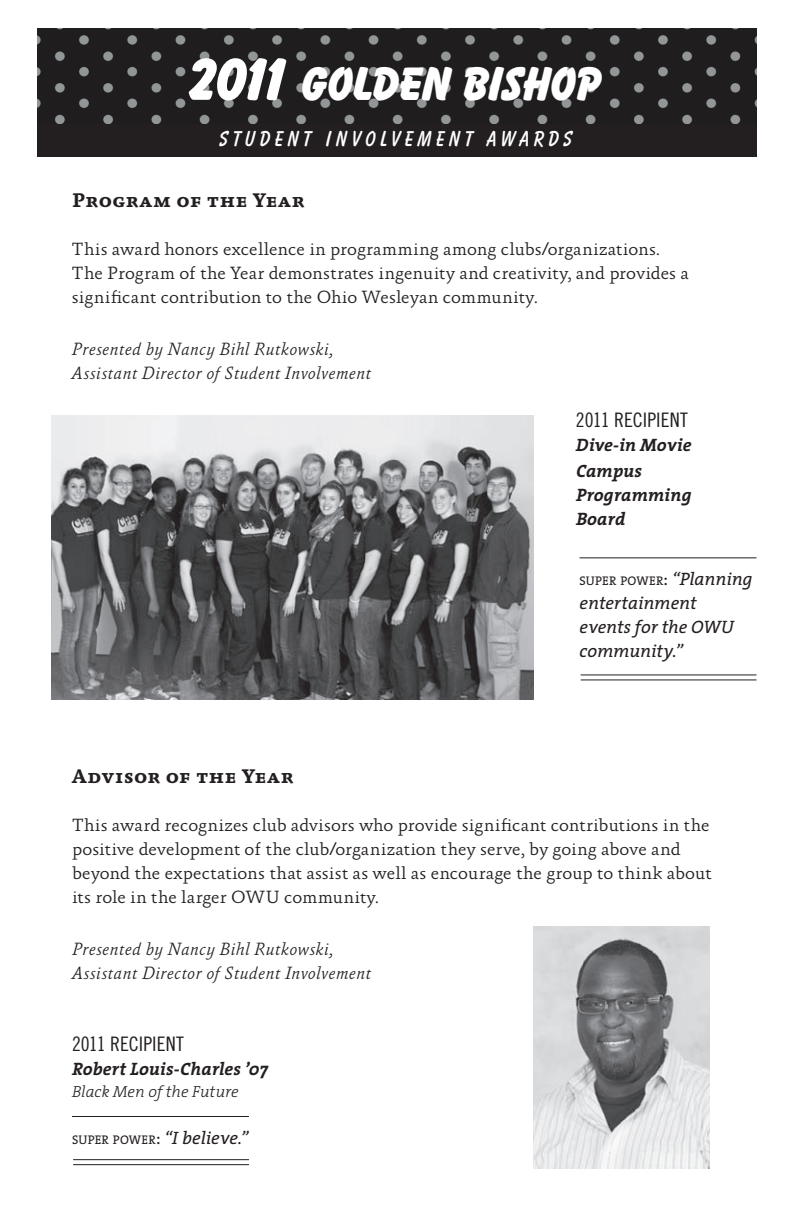
<style>
.page{position:relative;width:792px;height:1224px;background:#fff}
.page>*{position:absolute;margin:0;border:0;box-sizing:border-box;transform-origin:0 0}
.t1{font:800 48px "Balloon BT";letter-spacing:-.025em;color:#fff}
.t2{font:700 22px "Balloon BT";letter-spacing:.2em;color:#fff}
.t3{font:700 20px "Absara OT";letter-spacing:-.005em;color:#231f20}
.t4{font:20px "Trade Gothic LT Std Cn 18";color:#231f20}
.t5{font:300 18px/24px "Absara OT";letter-spacing:.005em;color:#231f20}
.t6{font:italic 300 18px/24px "Absara OT";color:#231f20}
.t7{font:italic 18px/24px "The Serif 5";letter-spacing:-.005em;color:#231f20}
.t8{font:italic 700 18px/26px "The Serif 7";color:#231f20}
.t9{font:italic 300 16px "The Serif 3";letter-spacing:.005em;color:#231f20}
.t10{font:12.6px "The Serif 5";letter-spacing:.015em;color:#231f20}
.s1{font-size:60px}
.s2{font-size:18px}
.s3{font-style:italic;font-size:18px}
.s4{font-style:normal;font-size:12.6px}
.s5{font-style:normal}
</style>
<div class="page">
<div style="left:37px;top:123px;width:720px;height:33px;background:#231f20"></div>
<img style="left:37px;top:28px;width:720px;height:96px">
<img style="left:51px;top:415px;width:482px;height:284px">
<hr style="left:580px;top:557px;width:177px;height:1px;background:#231f20">
<hr style="left:581px;top:674px;width:176px;height:1px;background:#231f20">
<hr style="left:581px;top:679px;width:176px;height:1px;background:#231f20">
<img style="left:533px;top:926px;width:176px;height:243px">
<hr style="left:72px;top:1116px;width:177px;height:1px;background:#231f20">
<hr style="left:73px;top:1159px;width:176px;height:1px;background:#231f20">
<hr style="left:73px;top:1164px;width:176px;height:1px;background:#231f20">
<h1 class="t1" style="left:190px;top:54px;width:414px"><span class="s1">2011</span> GOLDEN BISHOP</h1>
<p class="t2" style="left:219px;top:125px;width:343px">STUDENT INVOLVEMENT AWARDS</p>
<p class="t3" style="left:72px;top:189px;width:234px">Program of the Year</p>
<p class="t5" style="left:72px;top:238px;width:618px">This award honors excellence in programming among clubs/organizations.<br>The Program of the Year demonstrates ingenuity and creativity, and provides a significant contribution to the Ohio Wesleyan community.</p>
<p class="t6" style="left:72px;top:338px;width:301px">Presented by Nancy Bihl Rutkowski,<br>Assistant Director of Student Involvement</p>
<p class="t4" style="left:576px;top:408px;width:114px">2011 RECIPIENT</p>
<p class="t8" style="left:576px;top:432px;width:117px">Dive-in Movie<br>Campus</p>
<p class="t8" style="left:576px;top:483px;width:117px;line-height:24px">Programming<br>Board</p>
<p class="t10" style="left:580px;top:571px;width:175px">SUPER POWER<span class="s2">:</span> <span class="s3">“Planning</span></p>
<p class="t7" style="left:580px;top:591px;width:156px">entertainment events for the OWU community.”</p>
<p class="t3" style="left:72px;top:765px;width:223px">Advisor of the Year</p>
<p class="t5" style="left:72px;top:814px;width:641px">This award recognizes club advisors who provide significant contributions in the positive development of the club/organization they serve, by going above and beyond the expectations that assist as well as encourage the group to think about its role in the larger OWU community.</p>
<p class="t6" style="left:72px;top:938px;width:301px">Presented by Nancy Bihl Rutkowski,<br>Assistant Director of Student Involvement</p>
<p class="t4" style="left:72px;top:1032px;width:114px">2011 RECIPIENT</p>
<p class="t8" style="left:72px;top:1056px;width:197px">Robert Louis-Charles ’07</p>
<p class="t9" style="left:72px;top:1079px;width:168px">Black Men of the Future</p>
<p class="t7" style="left:72px;top:1125px;width:178px"><span class="s4">SUPER POWER</span><span class="s5">:</span> “I believe.”</p>
</div>
